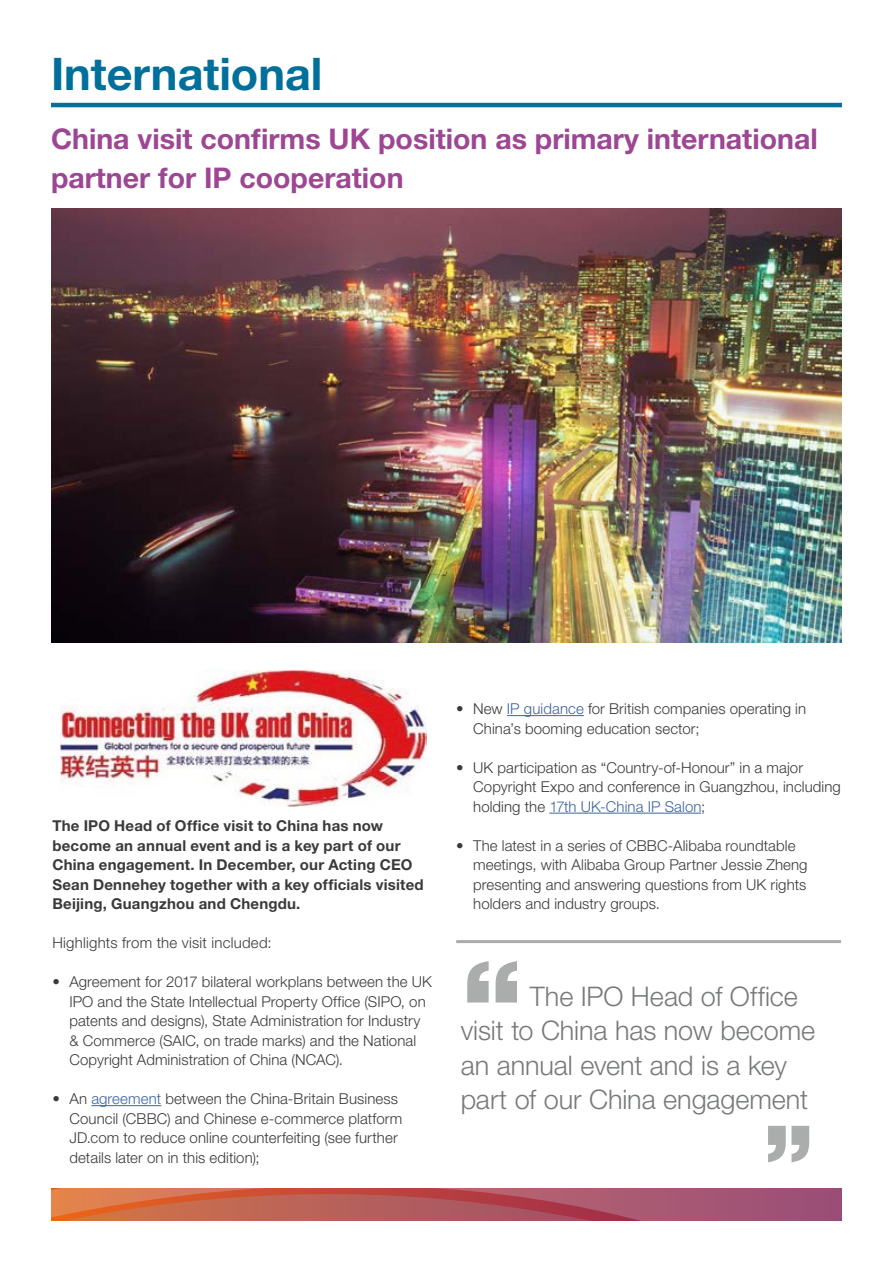
<style>
.page{position:relative;width:893px;height:1263px;background:#fff}
.page>*{position:absolute;margin:0;border:0;box-sizing:border-box;transform-origin:0 0}
.Heading_1{font:700 45px "Helvetica Neue LT Std";color:#00709b}
.Heading_2{font:700 28.5px/39px "Helvetica Neue LT Std";color:#9d4693}
.Pull_Quote{font:300 27px/34.5px "Helvetica Neue LT Std";letter-spacing:-.005em;color:#787a7a}
.Body{font:300 15px/19.5px "Helvetica Neue LT Std";letter-spacing:.005em;color:#393a39}
.Body-2{font:700 15px/19.5px "Helvetica Neue LT Std";letter-spacing:.015em;color:#393a39}
.s1{color:#3d649f}
</style>
<div class="page">
<svg style="left:51px;top:1188px;width:791px;height:32px;background:#b75b5b"></svg>
<hr style="left:91px;top:1105px;width:70px;height:1px;background:#3d649f">
<hr style="left:507px;top:715px;width:77px;height:1px;background:#3d649f">
<hr style="left:549px;top:813px;width:152px;height:1px;background:#3d649f">
<hr style="left:51px;top:103px;width:791px;height:4px;background:#00709b">
<img style="left:51px;top:208px;width:791px;height:435px">
<img style="left:61px;top:671px;width:365px;height:136px">
<svg style="left:467px;top:961px;width:50px;height:41px"></svg>
<svg style="left:768px;top:1126px;width:41px;height:36px"></svg>
<hr style="left:456px;top:940px;width:385px;height:3px;background:#abacac">
<p class="Heading_1" style="left:51px;top:46px;width:273px">International</p>
<p class="Heading_2" style="left:51px;top:118px;width:768px">China visit confirms UK position as primary international partner for IP cooperation</p>
<p class="Body-2" style="left:52px;top:816px;width:373px">The IPO Head of Office visit to China has now become an annual event and is a key part of our China engagement. In December, our Acting CEO Sean Dennehey together with a key officials visited Beijing, Guangzhou and Chengdu.</p>
<p class="Body" style="left:52px;top:933px;width:221px">Highlights from the visit included:</p>
<p class="Body" style="left:69px;top:972px;width:364px;text-indent:-17px">• Agreement for 2017 bilateral workplans between the UK IPO and the State Intellectual Property Office (SIPO, on patents and designs), State Administration for Industry &amp; Commerce (SAIC, on trade marks) and the National Copyright Administration of China (NCAC).</p>
<p class="Body" style="left:69px;top:1089px;width:334px;text-indent:-17px">• An <span class="s1">agreement</span> between the China-Britain Business Council (CBBC) and Chinese e-commerce platform JD.com to reduce online counterfeiting (see further details later on in this edition);</p>
<p class="Body" style="left:473px;top:699px;width:334px;text-indent:-17px">• New <span class="s1">IP guidance</span> for British companies operating in<br>China’s booming education sector;</p>
<p class="Body" style="left:473px;top:757px;width:369px;text-indent:-17px">• UK participation as “Country-of-Honour” in a major<br>Copyright Expo and conference in Guangzhou, including holding the <span class="s1">17th UK-China IP Salon</span>;</p>
<p class="Body" style="left:473px;top:835px;width:336px;text-indent:-17px">• The latest in a series of CBBC-Alibaba roundtable meetings, with Alibaba Group Partner Jessie Zheng presenting and answering questions from UK rights holders and industry groups.</p>
<p class="Pull_Quote" style="left:461px;top:978px;width:356px;text-indent:69px">The IPO Head of Office visit to China has now become an annual event and is a key part of our China engagement</p>
</div>
